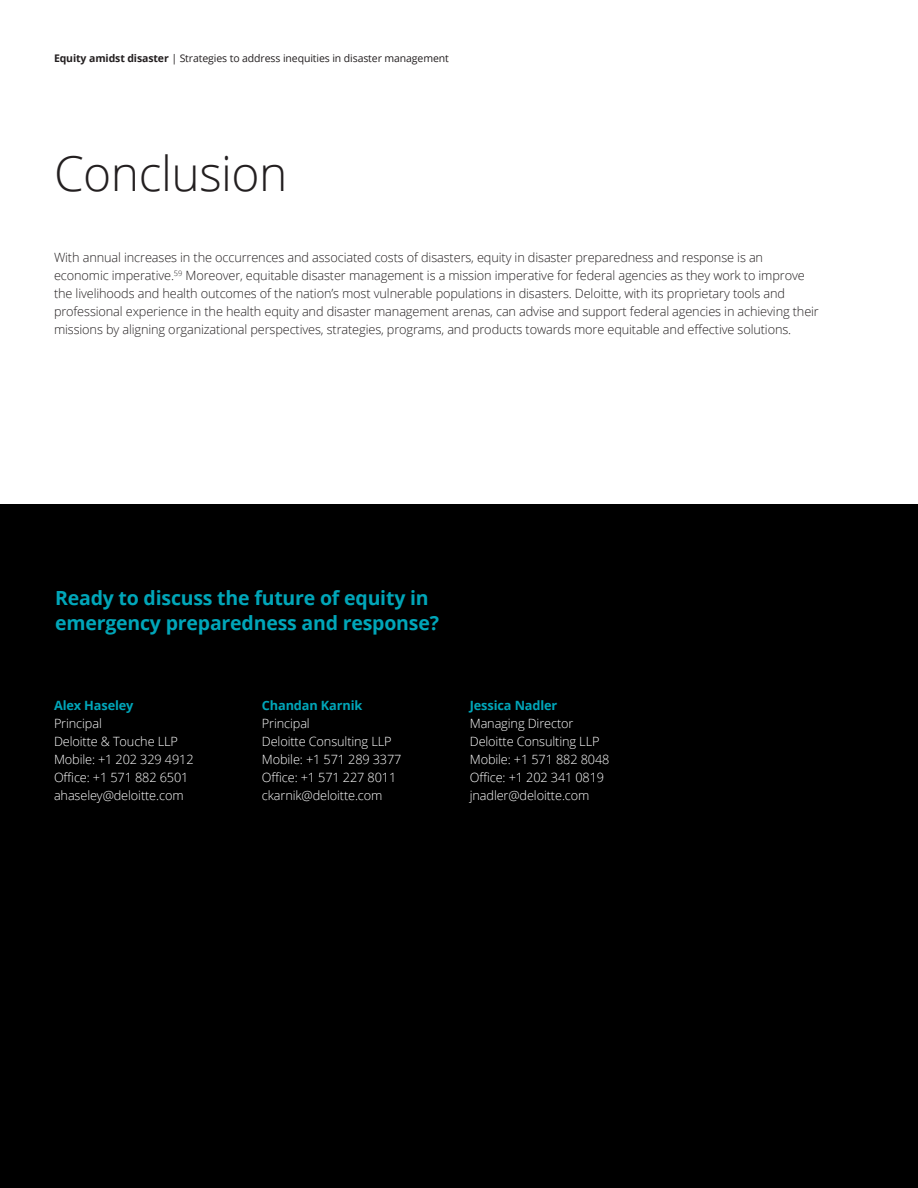
<style>
.page{position:relative;width:918px;height:1188px;background:#fff}
.page>*{position:absolute;margin:0;border:0;box-sizing:border-box;transform-origin:0 0}
.Story_heading_light__24_30pt{font:300 48px "Open Sans";letter-spacing:-.01em;color:#231f20}
.Story_heading_light__24_30pt-2{font:700 19.5px/25.5px "Open Sans";letter-spacing:-.01em;color:#00a6b9}
.Introduction__14_18pt{font:300 12.75px/18px "Open Sans";letter-spacing:-.01em;color:#231f20}
.Introduction__14_18pt-2{font:300 12.75px/18px "Open Sans";letter-spacing:-.01em;color:#fff}
.Introduction__14_18pt-3{font:700 12.75px "Open Sans";letter-spacing:-.01em;color:#00a6b9}
.t1{font:10.5px "Open Sans";letter-spacing:-.01em;color:#231f20}
.s1{font-weight:700}
</style>
<div class="page">
<div style="left:0;top:504px;width:918px;height:684px;background:#000"></div>
<p class="t1" style="left:54px;top:51px;width:396px"><span class="s1">Equity amidst disaster</span> | Strategies to address inequities in disaster management</p>
<p class="Story_heading_light__24_30pt" style="left:54px;top:141px;width:235px">Conclusion</p>
<p class="Introduction__14_18pt" style="left:54px;top:248px;width:766px">With annual increases in the occurrences and associated costs of disasters, equity in disaster preparedness and response is an economic imperative.<sup>59</sup> Moreover, equitable disaster management is a mission imperative for federal agencies as they work to improve the livelihoods and health outcomes of the nation’s most vulnerable populations in disasters. Deloitte, with its proprietary tools and professional experience in the health equity and disaster management arenas, can advise and support federal agencies in achieving their missions by aligning organizational perspectives, strategies, programs, and products towards more equitable and effective solutions.</p>
<p class="Story_heading_light__24_30pt-2" style="left:55px;top:584px;width:385px">Ready to discuss the future of equity in emergency preparedness and response?</p>
<p class="Introduction__14_18pt-3" style="left:54px;top:697px;width:81px">Alex Haseley</p>
<p class="Introduction__14_18pt-2" style="left:54px;top:714px;width:49px">Principal</p>
<p class="Introduction__14_18pt-2" style="left:54px;top:732px;width:141px">Deloitte &amp; Touche LLP<br>Mobile: +1 202 329 4912</p>
<p class="Introduction__14_18pt-2" style="left:54px;top:768px;width:136px">Office: +1 571 882 6501 ahaseley@deloitte.com</p>
<p class="Introduction__14_18pt-3" style="left:262px;top:697px;width:102px">Chandan Karnik</p>
<p class="Introduction__14_18pt-2" style="left:262px;top:714px;width:49px">Principal</p>
<p class="Introduction__14_18pt-2" style="left:262px;top:732px;width:141px">Deloitte Consulting LLP<br>Mobile: +1 571 289 3377</p>
<p class="Introduction__14_18pt-2" style="left:262px;top:768px;width:136px">Office: +1 571 227 8011 ckarnik@deloitte.com</p>
<p class="Introduction__14_18pt-3" style="left:470px;top:697px;width:89px">Jessica Nadler</p>
<p class="Introduction__14_18pt-2" style="left:470px;top:714px;width:105px">Managing Director</p>
<p class="Introduction__14_18pt-2" style="left:470px;top:732px;width:141px">Deloitte Consulting LLP<br>Mobile: +1 571 882 8048</p>
<p class="Introduction__14_18pt-2" style="left:470px;top:768px;width:136px">Office: +1 202 341 0819 jnadler@deloitte.com</p>
</div>
